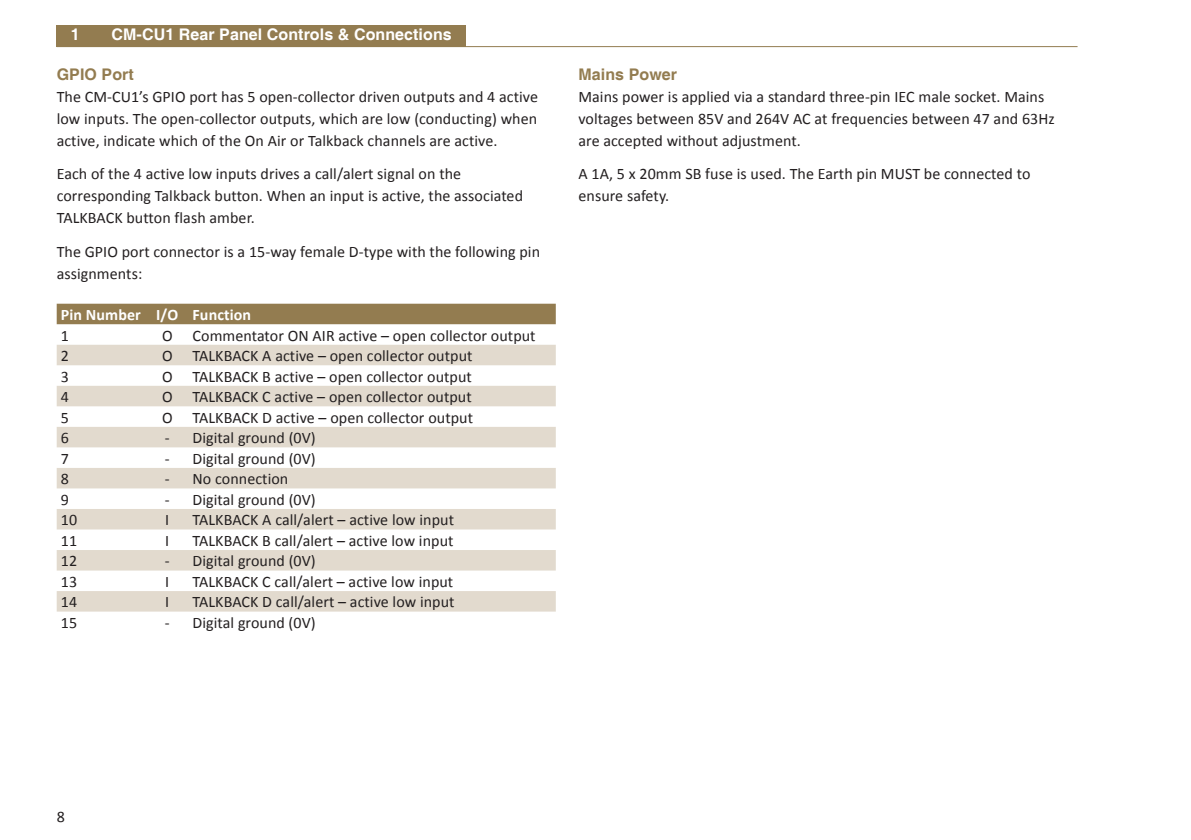
<style>
.page{position:relative;width:1191px;height:840px;background:#fff}
.page>*{position:absolute;margin:0;border:0;box-sizing:border-box;transform-origin:0 0}
.t1{font:16px/22px "Calibri";letter-spacing:.005em;color:#231f20}
.t2{font:700 16px "Helvetica";letter-spacing:.005em;color:#fff}
.t3{font:700 16px "Calibri";letter-spacing:.005em;color:#fff}
.t4{font:700 16px "Helvetica";letter-spacing:.005em;color:#937c50}
</style>
<div class="page">
<div style="left:57px;top:25px;width:409px;height:22px;background:#937c50"></div>
<hr style="left:57px;top:46px;width:1020px;height:1px;background:#937c50">
<div style="left:57px;top:303px;width:499px;height:21px;background:#937c50"></div>
<svg style="left:57px;top:344px;width:499px;height:267px;fill:#e2dace"></svg>
<p class="t2" style="left:71px;top:26px;width:10px">1</p>
<p class="t2" style="left:112px;top:26px;width:342px">CM-CU1 Rear Panel Controls &amp; Connections</p>
<p class="t4" style="left:57px;top:65px;width:79px">GPIO Port</p>
<p class="t1" style="left:57px;top:87px;width:483px;text-align:justify">The CM-CU1’s GPIO port has 5 open-collector driven outputs and 4 active low inputs. The open-collector outputs, which are low (conducting) when active, indicate which of the On Air or Talkback channels are active.</p>
<p class="t1" style="left:57px;top:164px;width:468px">Each of the 4 active low inputs drives a call/alert signal on the corresponding Talkback button. When an input is active, the associated<br>TALKBACK button flash amber.</p>
<p class="t1" style="left:57px;top:241px;width:485px">The GPIO port connector is a 15-way female D-type with the following pin assignments:</p>
<p class="t3" style="left:61px;top:308px;width:192px">Pin Number I/O Function</p>
<p class="t1" style="left:61px;top:325px;width:10px">1</p>
<p class="t1" style="left:162px;top:325px;width:375px">O Commentator ON AIR active – open collector output</p>
<p class="t1" style="left:61px;top:346px;width:10px">2</p>
<p class="t1" style="left:162px;top:346px;width:312px">O TALKBACK A active – open collector output</p>
<p class="t1" style="left:61px;top:366px;width:10px">3</p>
<p class="t1" style="left:162px;top:366px;width:311px">O TALKBACK B active – open collector output</p>
<p class="t1" style="left:61px;top:387px;width:10px">4</p>
<p class="t1" style="left:162px;top:387px;width:311px">O TALKBACK C active – open collector output</p>
<p class="t1" style="left:61px;top:407px;width:10px">5</p>
<p class="t1" style="left:162px;top:407px;width:312px">O TALKBACK D active – open collector output</p>
<p class="t1" style="left:61px;top:428px;width:10px">6</p>
<p class="t1" style="left:165px;top:428px;width:152px">- Digital ground (0V)</p>
<p class="t1" style="left:61px;top:448px;width:10px">7</p>
<p class="t1" style="left:165px;top:448px;width:152px">- Digital ground (0V)</p>
<p class="t1" style="left:61px;top:469px;width:10px">8</p>
<p class="t1" style="left:165px;top:469px;width:125px">- No connection</p>
<p class="t1" style="left:61px;top:489px;width:10px">9</p>
<p class="t1" style="left:165px;top:489px;width:152px">- Digital ground (0V)</p>
<p class="t1" style="left:61px;top:510px;width:18px">10</p>
<p class="t1" style="left:165px;top:510px;width:6px">I</p>
<p class="t1" style="left:192px;top:510px;width:263px">TALKBACK A call/alert – active low input</p>
<p class="t1" style="left:61px;top:530px;width:18px">11</p>
<p class="t1" style="left:165px;top:530px;width:6px">I</p>
<p class="t1" style="left:192px;top:530px;width:262px">TALKBACK B call/alert – active low input</p>
<p class="t1" style="left:61px;top:551px;width:18px">12</p>
<p class="t1" style="left:165px;top:551px;width:152px">- Digital ground (0V)</p>
<p class="t1" style="left:61px;top:571px;width:18px">13</p>
<p class="t1" style="left:165px;top:571px;width:6px">I</p>
<p class="t1" style="left:192px;top:571px;width:262px">TALKBACK C call/alert – active low input</p>
<p class="t1" style="left:61px;top:592px;width:18px">14</p>
<p class="t1" style="left:165px;top:592px;width:6px">I</p>
<p class="t1" style="left:192px;top:592px;width:264px">TALKBACK D call/alert – active low input</p>
<p class="t1" style="left:61px;top:612px;width:18px">15</p>
<p class="t1" style="left:165px;top:612px;width:152px">- Digital ground (0V)</p>
<p class="t4" style="left:578px;top:65px;width:100px">Mains Power</p>
<p class="t1" style="left:578px;top:87px;width:478px">Mains power is applied via a standard three-pin IEC male socket. Mains voltages between 85V and 264V AC at frequencies between 47 and 63Hz are accepted without adjustment.</p>
<p class="t1" style="left:578px;top:164px;width:453px">A 1A, 5 x 20mm SB fuse is used. The Earth pin MUST be connected to ensure safety.</p>
<p class="t1" style="left:57px;top:806px;width:10px">8</p>
</div>
